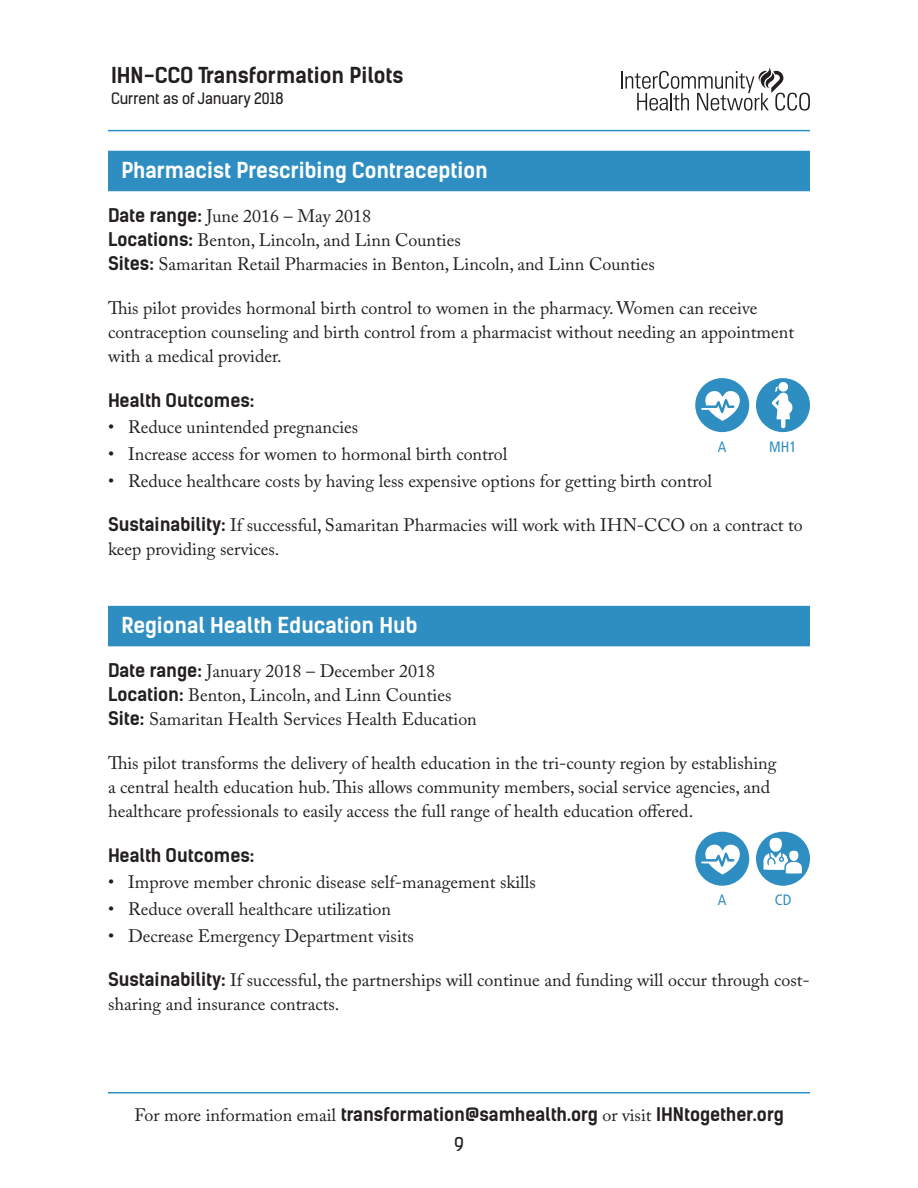
<style>
.page{position:relative;width:918px;height:1188px;background:#fff}
.page>*{position:absolute;margin:0;border:0;box-sizing:border-box;transform-origin:0 0}
.Section_Header{font:700 21px "Kelson Sans";color:#fff}
.t1{font:700 21px "Kelson Sans";color:#231f20}
.Body_Text{font:18px/24px "Adobe Caslon Pro";color:#231f20}
.Bullets{font:18px "Adobe Caslon Pro";color:#231f20}
.Section_Info{font:18px "Adobe Caslon Pro";color:#231f20}
.Body_Text-2{font:700 18px/30px "Kelson Sans";color:#231f20;text-align:center}
.t2{font:15px "Kelson Sans";color:#231f20}
.t3{font:condensed 15px "Frutiger LT Pro";color:#2e8ec2}
.s1{font-family:"Kelson Sans";font-weight:700}
.s2{font-family:"Adobe Caslon Pro";font-weight:400}
.s3{font-weight:400}
</style>
<div class="page">
<svg style="left:621px;top:67px;width:189px;height:44px"></svg>
<hr style="left:108px;top:130px;width:702px;height:1px;background:#2e8ec2">
<hr style="left:108px;top:1092px;width:702px;height:2px;background:#2e8ec2">
<div style="left:108px;top:151px;width:702px;height:40px;background:#2e8ec2"></div>
<div style="left:108px;top:606px;width:702px;height:40px;background:#2e8ec2"></div>
<div style="left:695px;top:832px;width:54px;height:54px;background:#2e8ec2;border-radius:50%"></div>
<svg style="left:701px;top:844px;width:39px;height:31px"></svg>
<div style="left:756px;top:832px;width:54px;height:54px;background:#2e8ec2;border-radius:50%"></div>
<svg style="left:763px;top:838px;width:39px;height:36px"></svg>
<div style="left:695px;top:378px;width:54px;height:54px;background:#2e8ec2;border-radius:50%"></div>
<svg style="left:701px;top:391px;width:39px;height:30px"></svg>
<div style="left:756px;top:378px;width:54px;height:54px;background:#2e8ec2;border-radius:50%"></div>
<div style="left:778px;top:382px;width:10px;height:10px;background:#fff;border-radius:50%"></div>
<svg style="left:772px;top:386px;width:21px;height:42px"></svg>
<p class="t1" style="left:111px;top:63px;width:294px">IHN-CCO Transformation Pilots</p>
<p class="t2" style="left:111px;top:89px;width:174px">Current as of January 2018</p>
<p class="Section_Header" style="left:122px;top:157px;width:368px">Pharmacist Prescribing Contraception</p>
<p class="Section_Info" style="left:108px;top:205px;width:265px"><span class="s1">Date range:</span> June 2016 – May 2018</p>
<p class="Section_Info" style="left:108px;top:229px;width:354px"><span class="s1">Locations:</span> Benton, Lincoln, and Linn Counties</p>
<p class="Section_Info" style="left:108px;top:253px;width:548px"><span class="s1">Sites:</span> Samaritan Retail Pharmacies in Benton, Lincoln, and Linn Counties</p>
<p class="Body_Text" style="left:108px;top:296px;width:688px">This pilot provides hormonal birth control to women in the pharmacy. Women can receive contraception counseling and birth control from a pharmacist without needing an appointment with a medical provider.</p>
<p class="Body_Text-2" style="left:108px;top:385px;width:148px">Health Outcomes:</p>
<p class="Bullets" style="left:108px;top:416px;width:252px">• Reduce unintended pregnancies</p>
<p class="Bullets" style="left:108px;top:443px;width:401px">• Increase access for women to hormonal birth control</p>
<p class="Bullets" style="left:108px;top:470px;width:606px">• Reduce healthcare costs by having less expensive options for getting birth control</p>
<p class="Body_Text" style="left:108px;top:513px;width:696px"><span class="s1">Sustainability:</span> If successful, Samaritan Pharmacies will work with IHN-CCO on a contract to keep providing services.</p>
<p class="t3" style="left:718px;top:438px;width:10px">A</p>
<p class="t3" style="left:769px;top:438px;width:29px">MH1</p>
<p class="Section_Header" style="left:122px;top:612px;width:298px">Regional Health Education Hub</p>
<p class="Section_Info" style="left:108px;top:660px;width:329px"><span class="s1">Date range:</span> January 2018 – December 2018</p>
<p class="Section_Info" style="left:108px;top:684px;width:345px"><span class="s1">Location:</span> Benton, Lincoln, and Linn Counties</p>
<p class="Section_Info" style="left:108px;top:708px;width:370px"><span class="s1">Site:</span> Samaritan Health Services Health Education</p>
<p class="Body_Text" style="left:108px;top:751px;width:670px">This pilot transforms the delivery of health education in the tri-county region by establishing a central health education hub. This allows community members, social service agencies, and healthcare professionals to easily access the full range of health education offered.</p>
<p class="Body_Text-2" style="left:108px;top:840px;width:148px">Health Outcomes:</p>
<p class="Bullets" style="left:108px;top:872px;width:429px">• Improve member chronic disease self-management skills</p>
<p class="Bullets" style="left:108px;top:898px;width:285px">• Reduce overall healthcare utilization</p>
<p class="Bullets" style="left:108px;top:925px;width:307px">• Decrease Emergency Department visits</p>
<p class="Body_Text" style="left:108px;top:968px;width:703px"><span class="s1">Sustainability:</span> If successful, the partnerships will continue and funding will occur through cost&shy;sharing and insurance contracts.</p>
<p class="t3" style="left:718px;top:891px;width:10px">A</p>
<p class="t3" style="left:775px;top:891px;width:18px">CD</p>
<p class="Body_Text-2" style="left:134px;top:1099px;width:651px"><span class="s2">For more information email</span> transformation@samhealth.org <span class="s2">or visit</span> IHNtogether.org<br><span class="s3">9</span></p>
</div>
